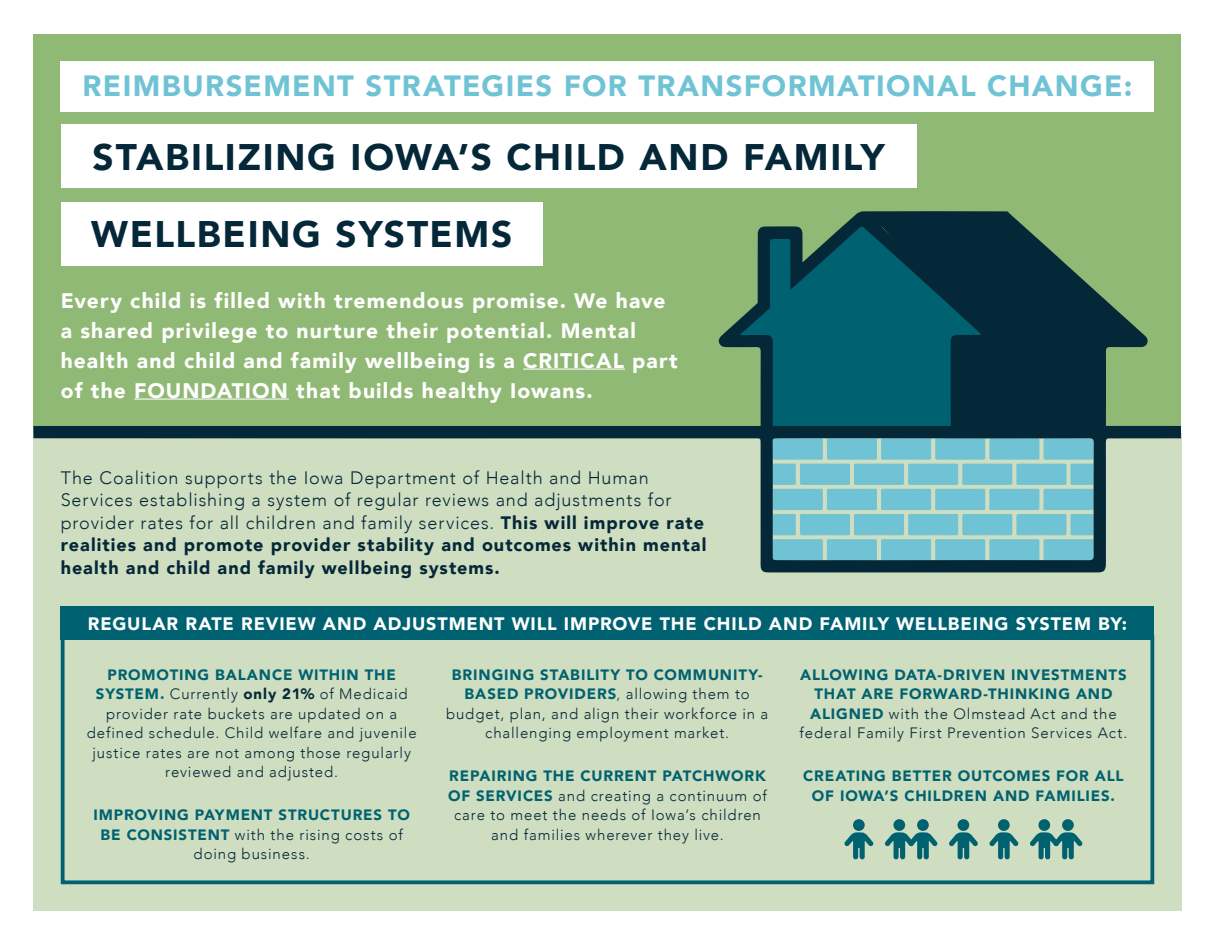
<style>
.page{position:relative;width:1215px;height:945px;background:#fff}
.page>*{position:absolute;margin:0;border:0;box-sizing:border-box;transform-origin:0 0}
.t1{font:900 36.9px "Avenir";letter-spacing:.045em;color:#052839}
.t2{font:900 29.25px "Avenir";letter-spacing:.045em;color:#6fc3d5}
.t3{font:900 21px/30px "Avenir";letter-spacing:.055em;color:#fff}
.t4{font:300 18px/22.5px "Avenir";letter-spacing:.05em;color:#052839}
.t5{font:900 18px "Avenir";letter-spacing:.05em;color:#fff}
.t6{font:300 15px/19.5px "Avenir";letter-spacing:.06em;color:#052839;text-align:center}
.t7{font:900 15px/19.5px "Avenir";letter-spacing:.055em;color:#006270;text-align:center}
.s1{font-weight:900}
.s2{font-weight:900;color:#006270}
.s3{color:#006270}
.s4{font-weight:300;color:#052839}
</style>
<div class="page">
<div style="left:33px;top:434px;width:1149px;height:477px;background:#cfdec0"></div>
<div style="left:33px;top:34px;width:1148px;height:400px;background:#91b976"></div>
<div style="left:61px;top:61px;width:1093px;height:50px;background:#fff"></div>
<div style="left:61px;top:124px;width:855px;height:64px;background:#fff"></div>
<div style="left:61px;top:202px;width:482px;height:64px;background:#fff"></div>
<svg style="left:33px;top:211px;width:1148px;height:361px"></svg>
<div style="left:61px;top:635px;width:1093px;height:249px;border:4px solid #006270"></div>
<svg style="left:949px;top:832px;width:29px;height:28px"></svg>
<div style="left:958px;top:819px;width:11px;height:12px;background:#006270;border-radius:50%"></div>
<div style="left:917px;top:819px;width:12px;height:12px;background:#006270;border-radius:50%"></div>
<svg style="left:989px;top:832px;width:30px;height:28px"></svg>
<div style="left:998px;top:819px;width:12px;height:12px;background:#006270;border-radius:50%"></div>
<div style="left:61px;top:606px;width:1093px;height:34px;background:#006270"></div>
<svg style="left:885px;top:832px;width:53px;height:28px"></svg>
<div style="left:893px;top:819px;width:12px;height:12px;background:#006270;border-radius:50%"></div>
<div style="left:1062px;top:819px;width:12px;height:12px;background:#006270;border-radius:50%"></div>
<svg style="left:1030px;top:832px;width:53px;height:28px"></svg>
<div style="left:1038px;top:819px;width:12px;height:12px;background:#006270;border-radius:50%"></div>
<svg style="left:844px;top:832px;width:30px;height:28px"></svg>
<div style="left:853px;top:819px;width:12px;height:12px;background:#006270;border-radius:50%"></div>
<p class="t2" style="left:82px;top:61px;width:1052px">REIMBURSEMENT STRATEGIES FOR TRANSFORMATIONAL CHANGE:</p>
<p class="t1" style="left:93px;top:125px;width:794px">STABILIZING IOWA’S CHILD AND FAMILY</p>
<p class="t1" style="left:91px;top:202px;width:423px">WELLBEING SYSTEMS</p>
<p class="t3" style="left:61px;top:285px;width:619px">Every child is filled with tremendous promise. We have a shared privilege to nurture their potential. Mental health and child and family wellbeing is a CRITICAL part of the FOUNDATION that builds healthy Iowans.</p>
<p class="t4" style="left:61px;top:467px;width:647px">The Coalition supports the Iowa Department of Health and Human Services establishing a system of regular reviews and adjustments for provider rates for all children and family services. <span class="s1">This will improve rate realities and promote provider stability and outcomes within mental health and child and family wellbeing systems.</span></p>
<p class="t5" style="left:88px;top:609px;width:1041px">REGULAR RATE REVIEW AND ADJUSTMENT WILL IMPROVE THE CHILD AND FAMILY WELLBEING SYSTEM BY:</p>
<p class="t6" style="left:87px;top:665px;width:332px"><span class="s2">PROMOTING BALANCE WITHIN THE SYSTEM.</span> Currently <span class="s1">only 21%</span> of Medicaid provider rate buckets are updated on a defined schedule. Child welfare and juvenile justice rates are not among those regularly reviewed and adjusted.</p>
<p class="t6" style="left:446px;top:665px;width:324px"><span class="s2">BRINGING STABILITY TO COMMUNITY-BASED PROVIDERS</span><span class="s3">,</span> allowing them to budget, plan, and align their workforce in a challenging employment market.</p>
<p class="t7" style="left:94px;top:805px;width:318px">IMPROVING PAYMENT STRUCTURES TO<br>BE CONSISTENT <span class="s4">with the rising costs of doing business.</span></p>
<p class="t6" style="left:448px;top:766px;width:320px"><span class="s2">REPAIRING THE CURRENT PATCHWORK OF SERVICES</span> and creating a continuum of care to meet the needs of Iowa’s children and families wherever they live.</p>
<p class="t6" style="left:800px;top:665px;width:329px"><span class="s2">ALLOWING DATA-DRIVEN INVESTMENTS THAT ARE FORWARD-THINKING AND ALIGNED</span> with the Olmstead Act and the federal Family First Prevention Services Act.</p>
<p class="t7" style="left:803px;top:766px;width:322px">CREATING BETTER OUTCOMES FOR ALL<br>OF IOWA’S CHILDREN AND FAMILIES.</p>
</div>
